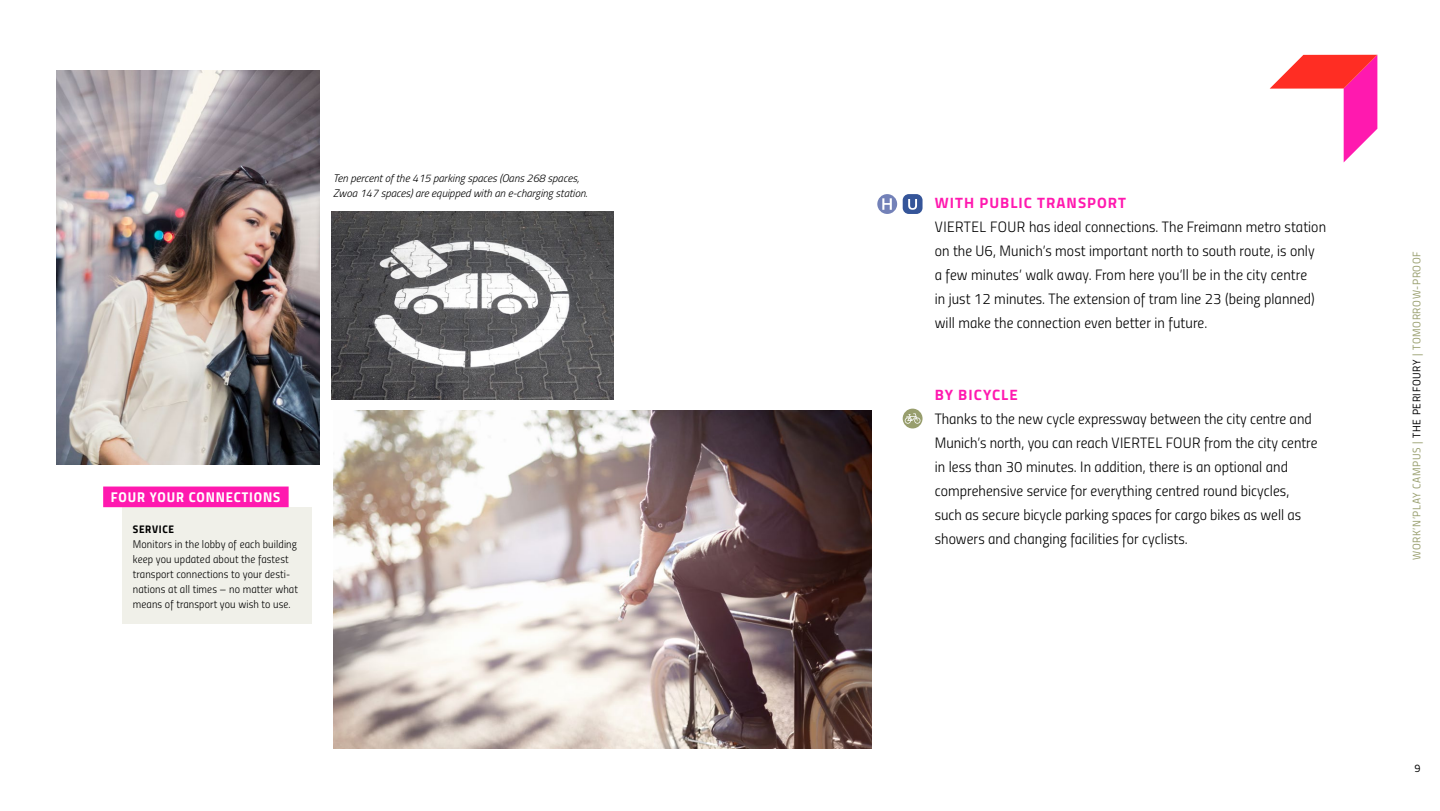
<style>
.page{position:relative;width:1440px;height:811px;background:#fff}
.page>*{position:absolute;margin:0;border:0;box-sizing:border-box;transform-origin:0 0}
.t1{font:15px/24px "Titillium Light Upright";letter-spacing:.005em;color:#000}
.t2{font:700 15px "Titillium";letter-spacing:.07em;color:#ff19af}
.t3{font:14.2px "Titillium Bold Upright";letter-spacing:.06em;color:#fff}
.t4{font:11px/15px "Titillium Light Upright";letter-spacing:.01em;color:#000}
.t5{font:italic 300 11px/15px "Titillium";color:#000}
.t6{font:11px "Titillium Regular Upright";letter-spacing:.06em;color:#989e6d}
.t7{font:11px "Titillium Bold Upright";letter-spacing:.06em;color:#000}
.t8{font:11px "Titillium Regular Upright";color:#000}
.s1{color:#000}
</style>
<div class="page">
<div style="left:903px;top:194px;width:20px;height:20px;background:#355599;border-radius:6px"></div>
<svg style="left:908px;top:199px;width:9px;height:11px"></svg>
<div style="left:877px;top:194px;width:20px;height:20px;background:#7381b8;border-radius:50%"></div>
<svg style="left:882px;top:198px;width:10px;height:12px"></svg>
<svg style="left:903px;top:408px;width:20px;height:20px"></svg>
<svg style="left:905px;top:413px;width:15px;height:10px"></svg>
<img style="left:57px;top:70px;width:263px;height:394px">
<img style="left:333px;top:410px;width:539px;height:338px">
<img style="left:332px;top:211px;width:282px;height:188px">
<div style="left:123px;top:507px;width:189px;height:116px;background:#f0f0e9"></div>
<div style="left:103px;top:486px;width:186px;height:21px;background:#ff19af"></div>
<svg style="left:1270px;top:55px;width:107px;height:107px"></svg>
<p class="t5" style="left:333px;top:170px;width:256px">Ten percent of the 415 parking spaces (Oans 268 spaces,<br>Zwoa 147 spaces) are equipped with an e-charging station.</p>
<p class="t3" style="left:111px;top:485px;width:171px">FOUR YOUR CONNECTIONS</p>
<p class="t7" style="left:133px;top:520px;width:43px">SERVICE</p>
<p class="t4" style="left:133px;top:535px;width:167px">Monitors in the lobby of each building keep you updated about the fastest transport connections to your desti&shy;nations at all times – no matter what means of transport you wish to use.</p>
<p class="t2" style="left:935px;top:191px;width:193px">WITH PUBLIC TRANSPORT</p>
<p class="t1" style="left:935px;top:214px;width:393px">VIERTEL FOUR has ideal connections. The Freimann metro station on the U6, Munich’s most important north to south route, is only<br>a few minutes’ walk away. From here you’ll be in the city centre<br>in just 12 minutes. The extension of tram line 23 (being planned) will make the connection even better in future.</p>
<p class="t2" style="left:935px;top:383px;width:84px">BY BICYCLE</p>
<p class="t1" style="left:935px;top:406px;width:384px">Thanks to the new cycle expressway between the city centre and Munich’s north, you can reach VIERTEL FOUR from the city centre in less than 30 minutes. In addition, there is an optional and comprehensive service for everything centred round bicycles, such as secure bicycle parking spaces for cargo bikes as well as showers and changing facilities for cyclists.</p>
<p class="t6" style="left:1409px;top:560px;width:310px;rotate:-90deg">WORK’N’PLAY CAMPUS | <span class="s1">THE PERIFOURY</span> | TOMORROW-PROOF</p>
<p class="t8" style="left:1414px;top:759px;width:8px">9</p>
</div>
